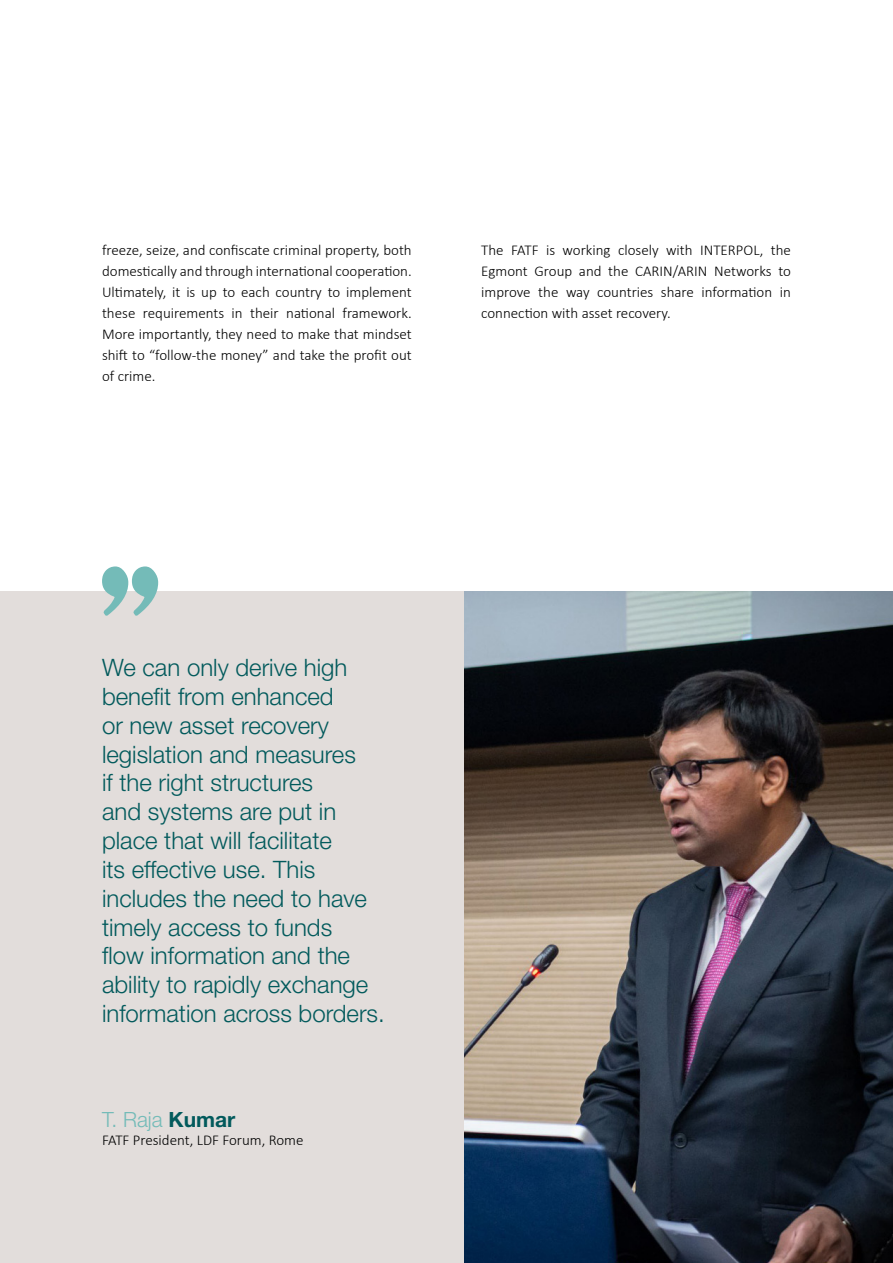
<style>
.page{position:relative;width:893px;height:1263px;background:#fff}
.page>*{position:absolute;margin:0;border:0;box-sizing:border-box;transform-origin:0 0}
.t1{font:300 24px/28.8px "Helvetica Neue LT Pro";color:#025a5c}
.t2{font:300 21px "Helvetica Neue LT Pro";color:#74bbb8}
.t3{font:300 15px/21px "Calibri";color:#000;text-align:justify}
.s1{font-weight:700;color:#025a5c}
</style>
<div class="page">
<img style="left:463px;top:591px;width:430px;height:672px">
<div style="left:0;top:591px;width:463px;height:672px;background:#e2dddb"></div>
<svg style="left:102px;top:566px;width:56px;height:50px"></svg>
<p class="t3" style="left:102px;top:239px;width:311px">freeze, seize, and confiscate criminal property, both domestically and through international cooperation.<br>Ultimately, it is up to each country to implement these requirements in their national framework.<br>More importantly, they need to make that mindset shift to “follow-the money” and take the profit out of crime.</p>
<p class="t3" style="left:481px;top:239px;width:311px">The FATF is working closely with INTERPOL, the Egmont Group and the CARIN/ARIN Networks to improve the way countries share information in connection with asset recovery.</p>
<p class="t1" style="left:102px;top:653px;width:284px">We can only derive high benefit from enhanced<br>or new asset recovery legislation and measures<br>if the right structures<br>and systems are put in place that will facilitate<br>its effective use. This includes the need to have timely access to funds<br>flow information and the ability to rapidly exchange information across borders.</p>
<h2 class="t2" style="left:102px;top:1107px;width:135px">T. Raja <span class="s1">Kumar</span></h2>
<p class="t3" style="left:102px;top:1129px;width:203px">FATF President, LDF Forum, Rome</p>
</div>
